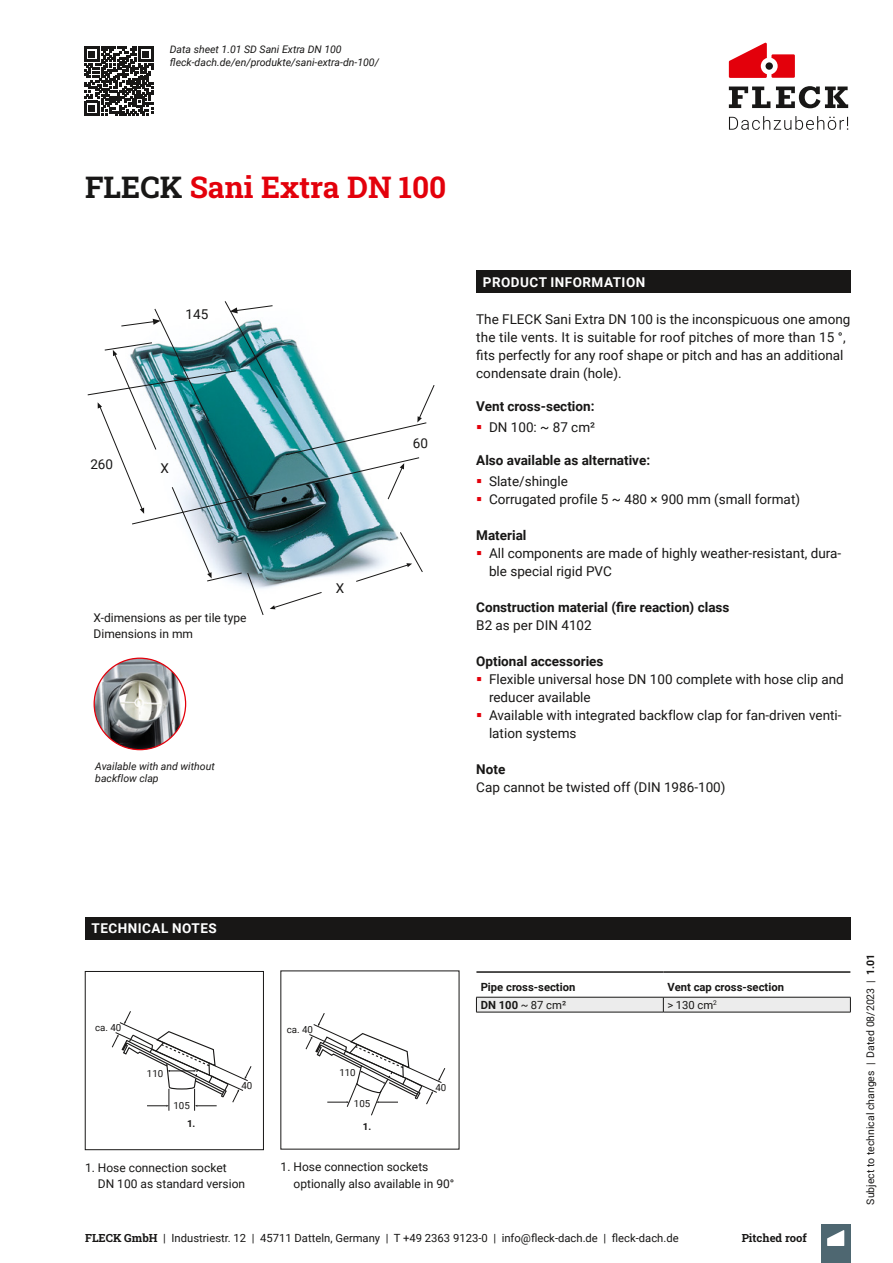
<style>
.page{position:relative;width:893px;height:1263px;background:#fff}
.page>*{position:absolute;margin:0;border:0;box-sizing:border-box;transform-origin:0 0}
.t1{font:30px "Roboto Slab";color:#e3000b}
.t2{font:13.5px/18px "Roboto";color:#181716}
.t3{font:700 13.5px "Roboto";color:#181716}
.t4{font:700 13.5px "Roboto";letter-spacing:.035em;color:#fff}
.t5{font:12px/16.5px "Roboto";color:#181716}
.t6{font:11.25px "Roboto";color:#181716}
.t7{font:700 11.25px "Roboto";color:#181716}
.t8{font:11.25px "Roboto Slab";color:#181716}
.t9{font:italic 10.5px/11.2px "Roboto";color:#181716}
.t10{font:10.5px "Roboto";color:#181716}
.t11{font:9.75px "Roboto";color:#181716}
.t12{font:700 9.75px "Roboto";color:#181716}
.s1{color:#181716}
.s2{color:#e3000b}
.s3{font-weight:700}
.s4{font-family:"Roboto Slab"}
</style>
<div class="page">
<svg style="left:729px;top:43px;width:66px;height:35px"></svg>
<div style="left:765px;top:62px;width:8px;height:8px;background:#181716;border-radius:50%"></div>
<svg style="left:729px;top:87px;width:41px;height:21px"></svg>
<svg style="left:776px;top:86px;width:72px;height:22px"></svg>
<svg style="left:729px;top:116px;width:119px;height:14px"></svg>
<div style="left:821px;top:1224px;width:29px;height:39px;background:#4e6771"></div>
<svg style="left:827px;top:1230px;width:17px;height:16px"></svg>
<hr style="left:476px;top:971px;width:187px;height:2px;background:#181716">
<hr style="left:663px;top:971px;width:187px;height:2px;background:#181716">
<svg style="left:476px;top:998px;width:375px;height:14px;background:#e4e4e4"></svg>
<hr style="left:476px;top:1012px;width:187px;height:1px;background:#181716">
<hr style="left:663px;top:1012px;width:188px;height:1px;background:#181716">
<hr style="left:476px;top:997px;width:187px;height:1px;background:#181716">
<hr style="left:663px;top:997px;width:188px;height:1px;background:#181716">
<div style="left:476px;top:270px;width:374px;height:23px;background:#181716"></div>
<svg style="left:111px;top:1011px;width:141px;height:100px"></svg>
<div style="left:85px;top:971px;width:179px;height:179px;border:1px solid #181716"></div>
<svg style="left:305px;top:1013px;width:141px;height:103px"></svg>
<div style="left:85px;top:917px;width:765px;height:22px;background:#181716"></div>
<svg style="left:87px;top:301px;width:348px;height:314px"></svg>
<img style="left:94px;top:658px;width:92px;height:92px;border-radius:46px">
<svg style="left:84px;top:46px;width:70px;height:70px"></svg>
<svg style="left:85px;top:47px;width:68px;height:68px"></svg>
<p class="t9" style="left:170px;top:43px;width:211px;line-height:12.6px">Data sheet 1.01 SD Sani Extra DN 100 fleck-dach.de/en/produkte/sani-extra-dn-100/</p>
<h1 class="t1" style="left:85px;top:167px;width:363px"><span class="s1">FLECK</span> Sani Extra DN 100</h1>
<p class="t2" style="left:186px;top:305px;width:24px">145</p>
<p class="t2" style="left:90px;top:455px;width:24px">260</p>
<p class="t2" style="left:160px;top:458px;width:10px">X</p>
<p class="t5" style="left:94px;top:609px;width:155px">X-dimensions as per tile type<br>Dimensions in mm</p>
<p class="t9" style="left:95px;top:761px;width:121px">Available with and without backflow clap</p>
<p class="t2" style="left:336px;top:578px;width:10px">X</p>
<p class="t2" style="left:413px;top:433px;width:17px">60</p>
<p class="t4" style="left:483px;top:272px;width:164px">PRODUCT INFORMATION</p>
<p class="t2" style="left:476px;top:310px;width:376px">The FLECK Sani Extra DN 100 is the inconspicuous one among the tile vents. It is suitable for roof pitches of more than 15 °, fits perfectly for any roof shape or pitch and has an additional condensate drain (hole).</p>
<p class="t3" style="left:476px;top:397px;width:120px">Vent cross-section:</p>
<p class="t2" style="left:476px;top:418px;width:120px"><span class="s2">▪</span> DN 100: ~ 87 cm²</p>
<p class="t3" style="left:476px;top:451px;width:175px">Also available as alternative:</p>
<p class="t2" style="left:476px;top:472px;width:93px"><span class="s2">▪</span> Slate/shingle</p>
<p class="t2" style="left:476px;top:490px;width:325px"><span class="s2">▪</span> Corrugated profile 5 ~ 480 × 900 mm (small format)</p>
<p class="t3" style="left:476px;top:526px;width:52px">Material</p>
<p class="t2" style="left:489px;top:544px;width:354px;text-indent:-13px"><span class="s2">▪</span> All components are made of highly weather-resistant, dura&shy;ble special rigid PVC</p>
<p class="t3" style="left:476px;top:598px;width:255px">Construction material (fire reaction) class</p>
<p class="t2" style="left:476px;top:616px;width:117px">B2 as per DIN 4102</p>
<p class="t3" style="left:476px;top:652px;width:129px">Optional accessories</p>
<p class="t2" style="left:489px;top:670px;width:356px;text-indent:-13px"><span class="s2">▪</span> Flexible universal hose DN 100 complete with hose clip and reducer available</p>
<p class="t2" style="left:489px;top:706px;width:354px;text-indent:-13px"><span class="s2">▪</span> Available with integrated backflow clap for fan-driven venti&shy;lation systems</p>
<p class="t3" style="left:476px;top:760px;width:31px">Note</p>
<p class="t2" style="left:476px;top:778px;width:251px">Cap cannot be twisted off (DIN 1986-100)</p>
<p class="t4" style="left:92px;top:919px;width:127px">TECHNICAL NOTES</p>
<p class="t7" style="left:481px;top:979px;width:96px">Pipe cross-section</p>
<p class="t7" style="left:668px;top:979px;width:118px">Vent cap cross-section</p>
<p class="t6" style="left:481px;top:997px;width:87px"><span class="s3">DN 100</span> ~ 87 cm²</p>
<p class="t6" style="left:668px;top:997px;width:51px">&gt; 130 cm<sup>2</sup></p>
<p class="t11" style="left:95px;top:1020px;width:28px">ca. 40</p>
<p class="t11" style="left:287px;top:1022px;width:28px">ca. 40</p>
<p class="t11" style="left:147px;top:1066px;width:18px">110</p>
<p class="t11" style="left:339px;top:1065px;width:18px">110</p>
<p class="t11" style="left:241px;top:1079px;width:12px">40</p>
<p class="t11" style="left:435px;top:1080px;width:12px">40</p>
<p class="t11" style="left:173px;top:1099px;width:18px">105</p>
<p class="t11" style="left:354px;top:1096px;width:18px">105</p>
<p class="t12" style="left:187px;top:1117px;width:10px">1.</p>
<p class="t12" style="left:363px;top:1119px;width:10px">1.</p>
<p class="t5" style="left:98px;top:1159px;width:149px;text-indent:-13px">1. Hose connection socket<br>DN 100 as standard version</p>
<p class="t5" style="left:293px;top:1158px;width:162px;text-indent:-13px">1. Hose connection sockets optionally also available in 90°</p>
<p class="t6" style="left:85px;top:1230px;width:595px"><span class="s4">FLECK GmbH</span> | Industriestr. 12 | 45711 Datteln, Germany | T +49 2363 9123-0 | info@fleck-dach.de | fleck-dach.de</p>
<p class="t8" style="left:742px;top:1230px;width:67px">Pitched roof</p>
<p class="t10" style="left:863px;top:1205px;width:252px;rotate:-90deg">Subject to technical changes | Dated 08/2023 | <span class="s3">1.01</span></p>
</div>
